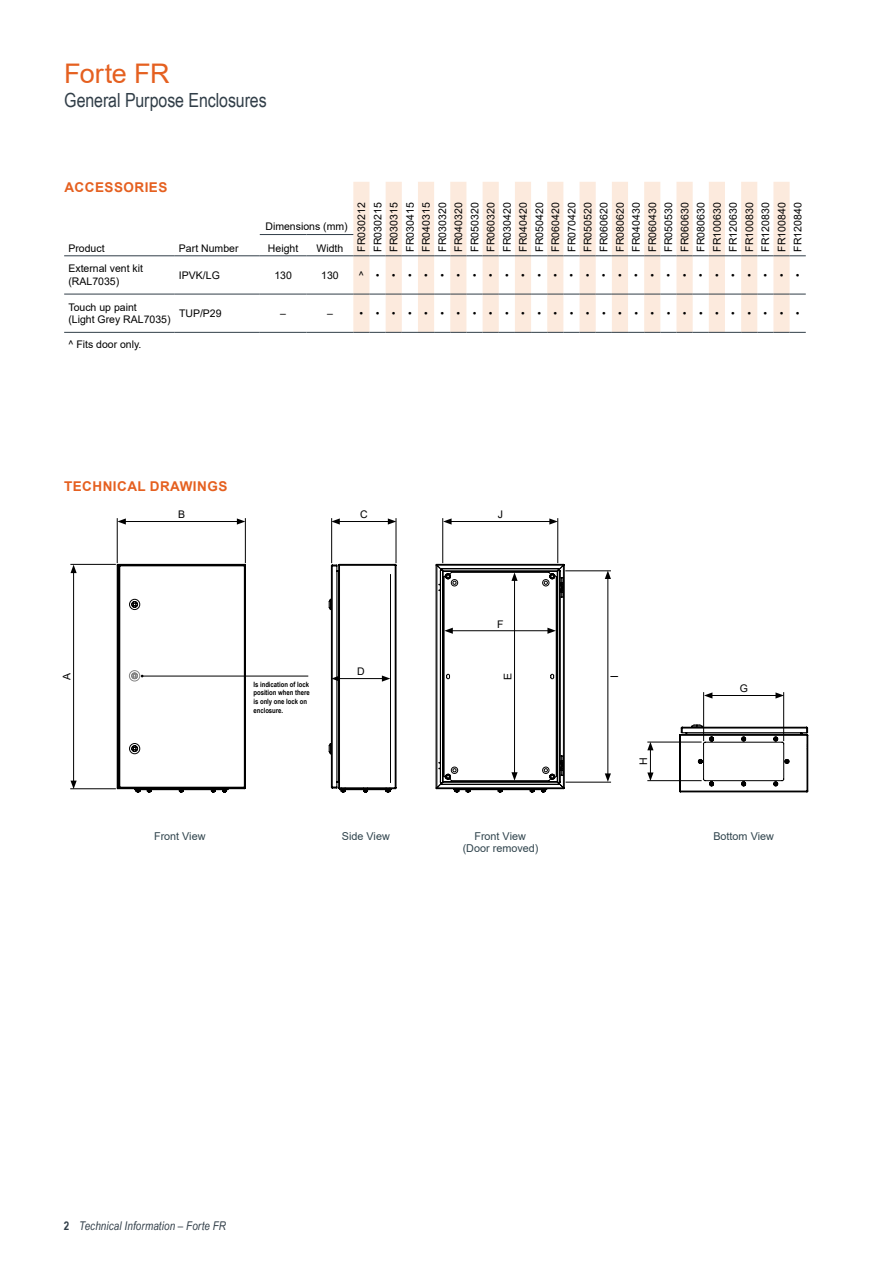
<style>
.page{position:relative;width:893px;height:1263px;background:#fff}
.page>*{position:absolute;margin:0;border:0;box-sizing:border-box;transform-origin:0 0}
.t1{font:27px "Arial";letter-spacing:-.015em;color:#e56020}
.t2{font:19.5px "Arial Narrow";letter-spacing:-.005em;color:#313e48}
.t3{font:700 13.5px "Arial";letter-spacing:.035em;color:#e56020}
.t4{font:italic 12px "Arial Narrow";letter-spacing:.01em;color:#313e48}
.t5{font:10.8px/12.3px "Arial";color:#2f434c;text-align:center}
.t6{font:10.5px/16.2px "Arial";color:#000}
.t7{font:700 7.35px/8.7px "Arial Narrow";color:#000}
.s1{font-weight:700;font-style:normal}
</style>
<div class="page">
<svg style="left:353px;top:182px;width:437px;height:150px;fill:#fceae2"></svg>
<hr style="left:260px;top:234px;width:47px;height:1px;background:#313e48">
<hr style="left:307px;top:234px;width:46px;height:1px;background:#313e48">
<hr style="left:64px;top:255px;width:111px;height:1px;background:#313e48">
<hr style="left:175px;top:255px;width:85px;height:1px;background:#313e48">
<hr style="left:260px;top:255px;width:47px;height:1px;background:#313e48">
<hr style="left:307px;top:255px;width:46px;height:1px;background:#313e48">
<svg style="left:353px;top:255px;width:453px;height:1px"></svg>
<hr style="left:64px;top:294px;width:111px;height:1px;background:#313e48">
<hr style="left:175px;top:294px;width:85px;height:1px;background:#313e48">
<hr style="left:260px;top:294px;width:47px;height:1px;background:#313e48">
<hr style="left:307px;top:294px;width:46px;height:1px;background:#313e48">
<svg style="left:353px;top:294px;width:453px;height:1px"></svg>
<hr style="left:64px;top:332px;width:111px;height:1px;background:#313e48">
<hr style="left:175px;top:332px;width:85px;height:1px;background:#313e48">
<hr style="left:260px;top:332px;width:47px;height:1px;background:#313e48">
<hr style="left:307px;top:332px;width:46px;height:1px;background:#313e48">
<svg style="left:353px;top:332px;width:453px;height:1px"></svg>
<svg style="left:435px;top:564px;width:130px;height:229px"></svg>
<hr style="left:70px;top:788px;width:46px;height:1px;background:#000">
<hr style="left:70px;top:564px;width:46px;height:1px;background:#000">
<hr style="left:73px;top:571px;width:1px;height:212px;background:#000">
<svg style="left:71px;top:781px;width:6px;height:8px"></svg>
<svg style="left:71px;top:565px;width:6px;height:8px"></svg>
<hr style="left:142px;top:676px;width:166px;height:1px;background:#000">
<svg style="left:116px;top:564px;width:130px;height:229px"></svg>
<hr style="left:117px;top:518px;width:1px;height:45px;background:#000">
<hr style="left:245px;top:518px;width:1px;height:45px;background:#000">
<hr style="left:123px;top:521px;width:116px;height:1px;background:#000">
<svg style="left:117px;top:518px;width:9px;height:7px"></svg>
<svg style="left:237px;top:518px;width:8px;height:7px"></svg>
<hr style="left:442px;top:518px;width:1px;height:45px;background:#000">
<hr style="left:557px;top:518px;width:1px;height:45px;background:#000">
<hr style="left:449px;top:521px;width:103px;height:1px;background:#000">
<svg style="left:443px;top:518px;width:9px;height:7px"></svg>
<svg style="left:549px;top:518px;width:9px;height:7px"></svg>
<hr style="left:647px;top:780px;width:55px;height:1px;background:#000">
<hr style="left:647px;top:742px;width:55px;height:1px;background:#000">
<svg style="left:647px;top:742px;width:6px;height:39px"></svg>
<svg style="left:679px;top:724px;width:129px;height:68px"></svg>
<hr style="left:703px;top:692px;width:1px;height:49px;background:#000">
<hr style="left:783px;top:692px;width:1px;height:49px;background:#000">
<hr style="left:710px;top:695px;width:68px;height:1px;background:#000">
<svg style="left:704px;top:692px;width:8px;height:6px"></svg>
<svg style="left:775px;top:692px;width:9px;height:6px"></svg>
<hr style="left:331px;top:518px;width:1px;height:45px;background:#000">
<hr style="left:396px;top:518px;width:1px;height:45px;background:#000">
<hr style="left:337px;top:521px;width:53px;height:1px;background:#000">
<svg style="left:331px;top:518px;width:9px;height:7px"></svg>
<svg style="left:388px;top:518px;width:8px;height:7px"></svg>
<svg style="left:328px;top:564px;width:69px;height:229px"></svg>
<hr style="left:565px;top:570px;width:46px;height:1px;background:#000">
<hr style="left:566px;top:782px;width:45px;height:1px;background:#000">
<hr style="left:608px;top:576px;width:1px;height:200px;background:#000">
<svg style="left:605px;top:570px;width:6px;height:9px"></svg>
<svg style="left:605px;top:773px;width:6px;height:9px"></svg>
<h1 class="t1" style="left:64px;top:55px;width:107px">Forte FR</h1>
<h2 class="t2" style="left:64px;top:86px;width:204px">General Purpose Enclosures</h2>
<p class="t3" style="left:64px;top:177px;width:104px">ACCESSORIES</p>
<p class="t6" style="left:68px;top:240px;width:38px">Product</p>
<p class="t6" style="left:179px;top:240px;width:61px">Part Number</p>
<p class="t6" style="left:265px;top:216px;width:84px;line-height:21.3px">Dimensions (mm)<br>Height</p>
<p class="t6" style="left:316px;top:240px;width:28px">Width</p>
<p class="t6" style="left:353px;top:252px;width:51px;text-align:justify;rotate:-90deg">FR030212<br>FR030215<br>FR030315<br>FR030415<br>FR040315<br>FR030320<br>FR040320<br>FR050320<br>FR060320<br>FR030420<br>FR040420<br>FR050420<br>FR060420<br>FR070420<br>FR050520<br>FR060620<br>FR080620<br>FR040430<br>FR060430<br>FR050530<br>FR060630<br>FR080630<br>FR100630<br>FR120630<br>FR100830<br>FR120830<br>FR100840<br>FR120840</p>
<p class="t6" style="left:68px;top:262px;width:76px;line-height:12.6px">External vent kit (RAL7035)</p>
<p class="t6" style="left:179px;top:267px;width:42px">IPVK/LG</p>
<p class="t6" style="left:274px;top:267px;width:19px">130</p>
<p class="t6" style="left:321px;top:267px;width:19px">130</p>
<p class="t6" style="left:359px;top:267px;width:442px">^•••••••••••••••••••••••••••</p>
<p class="t6" style="left:68px;top:301px;width:104px;line-height:12.6px">Touch up paint<br>(Light Grey RAL7035)</p>
<p class="t6" style="left:179px;top:305px;width:44px">TUP/P29</p>
<p class="t6" style="left:280px;top:305px;width:7px">–</p>
<p class="t6" style="left:327px;top:305px;width:7px">–</p>
<p class="t6" style="left:360px;top:305px;width:441px">••••••••••••••••••••••••••••</p>
<p class="t6" style="left:69px;top:336px;width:75px">^ Fits door only.</p>
<p class="t3" style="left:64px;top:477px;width:165px">TECHNICAL DRAWINGS</p>
<p class="t6" style="left:360px;top:506px;width:9px">C</p>
<p class="t6" style="left:178px;top:506px;width:9px">B</p>
<p class="t6" style="left:498px;top:506px;width:7px">J</p>
<p class="t6" style="left:59px;top:679px;width:9px;rotate:-90deg">A</p>
<p class="t5" style="left:154px;top:829px;width:53px">Front View</p>
<p class="t7" style="left:253px;top:679px;width:58px">Is indication of lock position when there is only one lock on enclosure.</p>
<p class="t6" style="left:357px;top:664px;width:9px">D</p>
<p class="t5" style="left:342px;top:829px;width:49px">Side View</p>
<p class="t6" style="left:497px;top:616px;width:8px">F</p>
<p class="t6" style="left:500px;top:679px;width:9px;rotate:-90deg">E</p>
<p class="t5" style="left:463px;top:829px;width:77px">Front View (Door removed)</p>
<p class="t6" style="left:606px;top:678px;width:4px;rotate:-90deg">I</p>
<p class="t6" style="left:635px;top:765px;width:9px;rotate:-90deg">H</p>
<p class="t6" style="left:740px;top:680px;width:10px">G</p>
<p class="t5" style="left:713px;top:829px;width:62px">Bottom View</p>
<p class="t4" style="left:64px;top:1217px;width:164px"><span class="s1">2</span> Technical Information – Forte FR</p>
</div>
